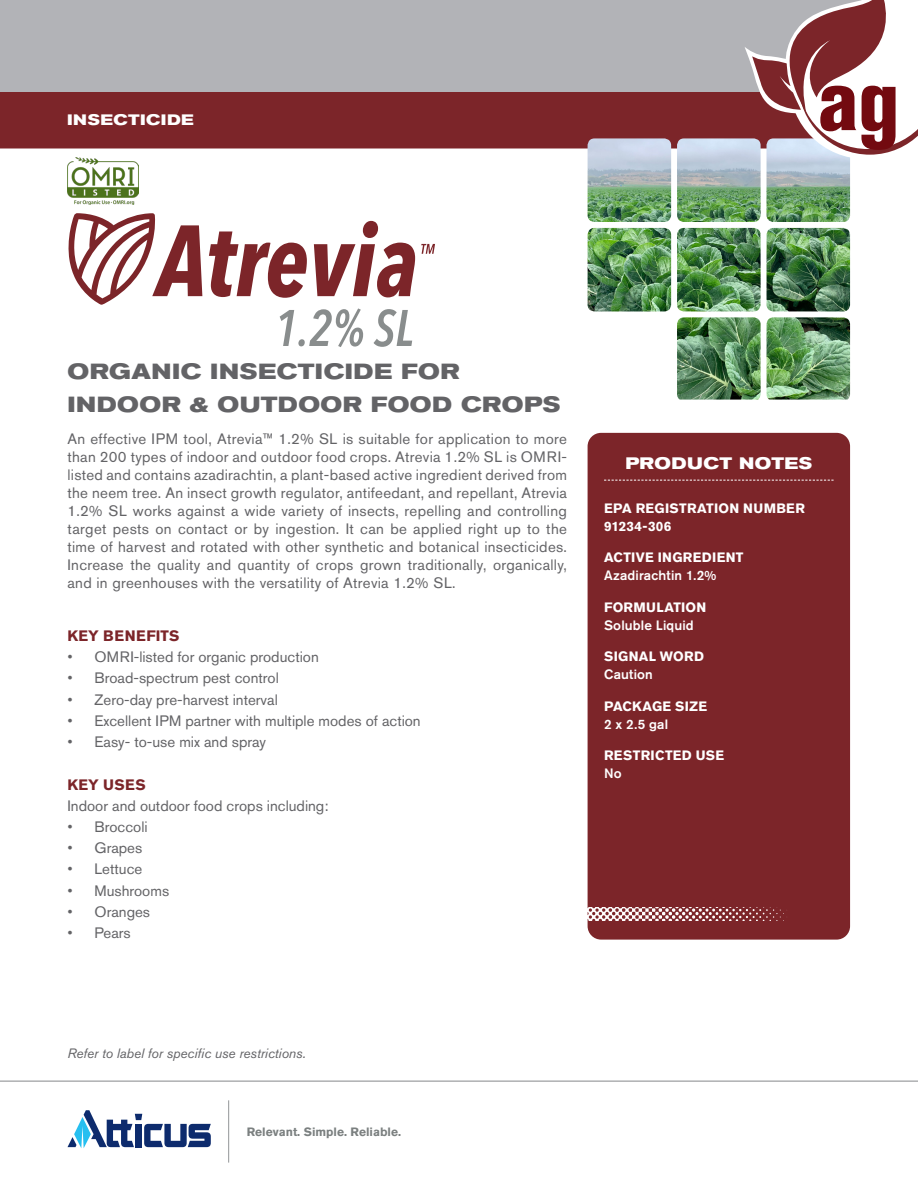
<style>
.page{position:relative;width:918px;height:1188px;background:#fff}
.page>*{position:absolute;margin:0;border:0;box-sizing:border-box;transform-origin:0 0}
.t1{font:800 condensed 81.45px "Akzidenz Grotesk BE";color:#730a10}
.t2{font:700 expanded 21.75px/33px "Akzidenz Grotesk BE";letter-spacing:.025em;color:#636366}
.t3{font:700 expanded 16.5px "Akzidenz Grotesk BE";letter-spacing:.03em;color:#fff}
.t4{font:15px/18px "Akzidenz Grotesk BE";color:#636366;text-align:justify}
.t5{font:700 15px "Akzidenz Grotesk BE";letter-spacing:.02em;color:#7c2529}
.t6{font:700 expanded 15px "Akzidenz Grotesk BE";letter-spacing:.035em;color:#fff}
.t7{font:700 13.5px/18px "Akzidenz Grotesk BE";letter-spacing:.025em;color:#fff}
.t8{font:500 13.5px "Akzidenz Grotesk BE";letter-spacing:.01em;color:#fff}
.t9{font:italic 13.5px "Akzidenz Grotesk BE";color:#636366}
.t10{font:700 12px "Akzidenz Grotesk BE";color:#7b8080}
.s1{font-family:"Arial"}
</style>
<div class="page">
<div style="left:0;top:91px;width:744px;height:57px;background:#7c2529"></div>
<hr style="left:228px;top:1100px;width:1px;height:63px;background:#939598">
<svg style="left:68px;top:1110px;width:143px;height:38px"></svg>
<div style="left:0;top:0;width:878px;height:91px;background:#b2b3b7"></div>
<img style="left:588px;top:138px;width:262px;height:262px">
<div style="left:588px;top:433px;width:262px;height:507px;background:#7c2529;border-radius:14px"></div>
<svg style="left:604px;top:480px;width:230px;height:1px"></svg>
<img style="left:588px;top:907px;width:196px;height:13px">
<svg style="left:744px;top:0;width:174px;height:159px"></svg>
<div style="left:886px;top:0;width:32px;height:46px;background:#fff"></div>
<hr style="left:0;top:1081px;width:918px;height:1px;background:#939598">
<svg style="left:209px;top:231px;width:98px;height:67px"></svg>
<svg style="left:314px;top:221px;width:101px;height:76px"></svg>
<svg style="left:280px;top:308px;width:83px;height:39px"></svg>
<svg style="left:374px;top:309px;width:38px;height:38px"></svg>
<svg style="left:68px;top:213px;width:134px;height:92px"></svg>
<svg style="left:421px;top:244px;width:14px;height:10px"></svg>
<img style="left:68px;top:158px;width:71px;height:46px">
<p class="t6" style="left:67px;top:111px;width:128px">INSECTICIDE</p>
<h1 class="t1" style="left:818px;top:55px;width:83px">ag</h1>
<h2 class="t2" style="left:68px;top:355px;width:495px">ORGANIC INSECTICIDE FOR<br>INDOOR &amp; OUTDOOR FOOD CROPS</h2>
<p class="t4" style="left:68px;top:430px;width:501px">An effective IPM tool, Atrevia™ 1.2% SL is suitable for application to more than 200 types of indoor and outdoor food crops. Atrevia 1.2% SL is OMRI&shy;listed and contains azadirachtin, a plant-based active ingredient derived from the neem tree. An insect growth regulator, antifeedant, and repellant, Atrevia 1.2% SL works against a wide variety of insects, repelling and controlling target pests on contact or by ingestion. It can be applied right up to the time of harvest and rotated with other synthetic and botanical insecticides.<br>Increase the quality and quantity of crops grown traditionally, organically, and in greenhouses with the versatility of Atrevia 1.2% SL.</p>
<p class="t5" style="left:68px;top:627px;width:113px">KEY BENEFITS</p>
<p class="t4" style="left:68px;top:648px;width:253px"><span class="s1">•</span> OMRI-listed for organic production</p>
<p class="t4" style="left:68px;top:669px;width:213px"><span class="s1">•</span> Broad-spectrum pest control</p>
<p class="t4" style="left:68px;top:690px;width:212px"><span class="s1">•</span> Zero-day pre-harvest interval</p>
<p class="t4" style="left:68px;top:711px;width:355px"><span class="s1">•</span> Excellent IPM partner with multiple modes of action</p>
<p class="t4" style="left:68px;top:733px;width:200px"><span class="s1">•</span> Easy- to-use mix and spray</p>
<p class="t5" style="left:68px;top:776px;width:80px">KEY USES</p>
<p class="t4" style="left:68px;top:796px;width:262px">Indoor and outdoor food crops including:</p>
<p class="t4" style="left:68px;top:818px;width:82px"><span class="s1">•</span> Broccoli</p>
<p class="t4" style="left:68px;top:839px;width:76px"><span class="s1">•</span> Grapes</p>
<p class="t4" style="left:68px;top:860px;width:76px"><span class="s1">•</span> Lettuce</p>
<p class="t4" style="left:68px;top:881px;width:103px"><span class="s1">•</span> Mushrooms</p>
<p class="t4" style="left:68px;top:903px;width:84px"><span class="s1">•</span> Oranges</p>
<p class="t4" style="left:68px;top:924px;width:65px"><span class="s1">•</span> Pears</p>
<p class="t3" style="left:625px;top:454px;width:188px">PRODUCT NOTES</p>
<p class="t7" style="left:604px;top:499px;width:202px">EPA REGISTRATION NUMBER<br>91234-306</p>
<p class="t7" style="left:604px;top:549px;width:141px">ACTIVE INGREDIENT</p>
<p class="t8" style="left:604px;top:567px;width:114px">Azadirachtin 1.2%</p>
<p class="t7" style="left:604px;top:598px;width:104px">FORMULATION</p>
<p class="t8" style="left:604px;top:617px;width:91px">Soluble Liquid</p>
<p class="t7" style="left:604px;top:648px;width:101px">SIGNAL WORD</p>
<p class="t8" style="left:604px;top:666px;width:50px">Caution</p>
<p class="t7" style="left:604px;top:697px;width:105px">PACKAGE SIZE</p>
<p class="t8" style="left:604px;top:716px;width:66px">2 x 2.5 gal</p>
<p class="t7" style="left:604px;top:747px;width:122px">RESTRICTED USE</p>
<p class="t8" style="left:604px;top:765px;width:19px">No</p>
<p class="t9" style="left:68px;top:1045px;width:240px">Refer to label for specific use restrictions.</p>
<p class="t10" style="left:247px;top:1125px;width:156px">Relevant. Simple. Reliable.</p>
</div>
